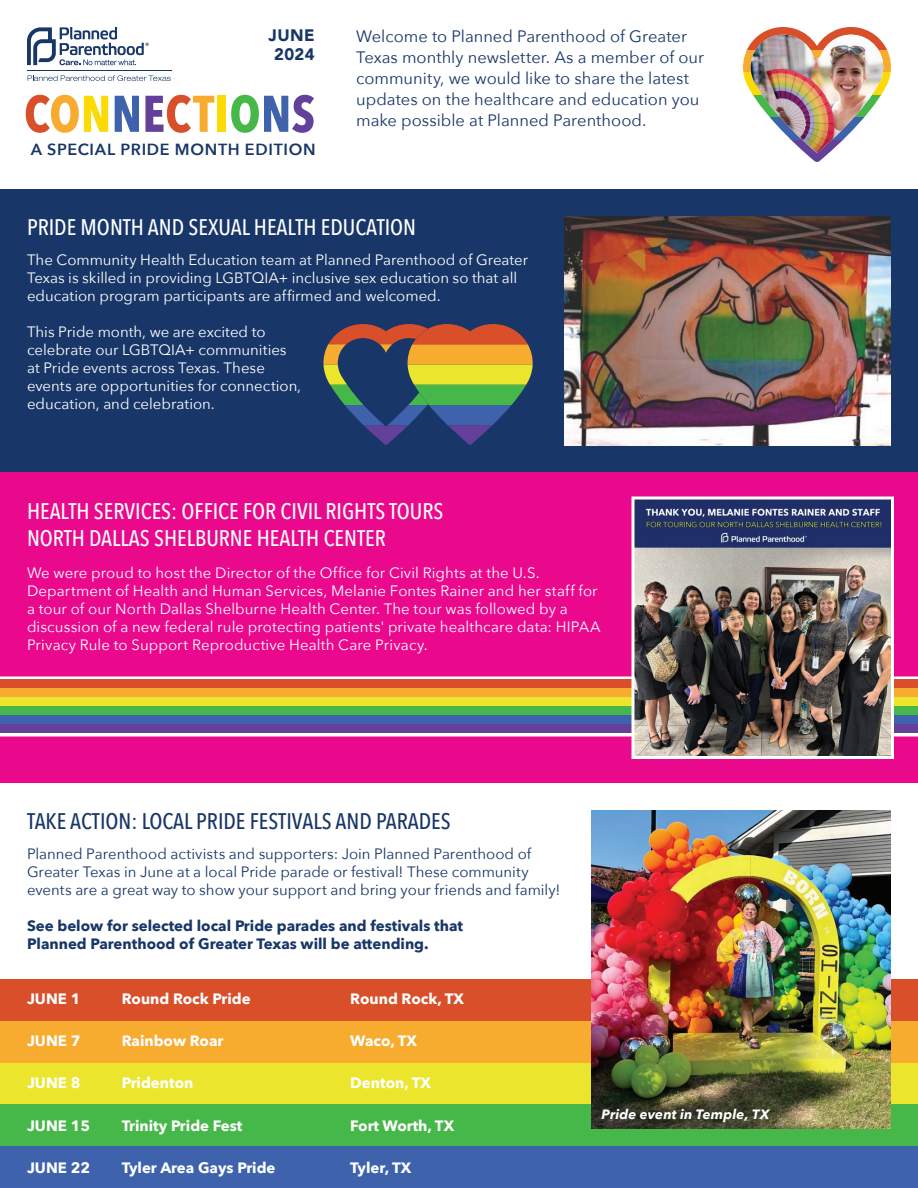
<style>
.page{position:relative;width:918px;height:1188px;background:#fff}
.page>*{position:absolute;margin:0;border:0;box-sizing:border-box;transform-origin:0 0}
.t1{font:700 51px "Avenir Next Condensed";color:#d84f29}
.t2{font:500 22.5px/27px "Avenir Next Condensed";color:#fff}
.t3{font:500 22.5px "Avenir Next Condensed";color:#183667}
.t4{font:900 16.65px/18.8px "Avenir";letter-spacing:.025em;color:#183667;text-align:center}
.t5{font:16.5px/21px "Avenir Next";color:#183667}
.t6{font:600 16.05px "Avenir Next";letter-spacing:.045em;color:#183667}
.t7{font:15px/18px "Avenir Next";letter-spacing:.005em;color:#fff}
.t8{font:15px/18px "Avenir Next";color:#183667}
.t9{font:700 15px "Avenir Next";color:#fff}
.t10{font:700 15px/18px "Avenir Next";color:#183667}
.t11{font:italic 700 13.5px "Avenir Next";letter-spacing:.01em;color:#fff}
.s1{color:#f7ab2f}
.s2{color:#fbda05}
.s3{color:#3f62ad}
.s4{color:#634099}
.s5{color:#46b749}
</style>
<div class="page">
<div style="left:0;top:189px;width:918px;height:283px;background:#183667"></div>
<hr style="left:27px;top:70px;width:145px;height:1px;background:#183667">
<svg style="left:27px;top:27px;width:122px;height:38px"></svg>
<svg style="left:28px;top:75px;width:143px;height:6px"></svg>
<div style="left:0;top:472px;width:918px;height:311px;background:#ea098c"></div>
<svg style="left:805px;top:153px;width:24px;height:9px"></svg>
<svg style="left:743px;top:72px;width:148px;height:15px"></svg>
<svg style="left:743px;top:49px;width:148px;height:23px"></svg>
<svg style="left:747px;top:27px;width:128px;height:22px"></svg>
<img style="left:748px;top:35px;width:140px;height:118px">
<img style="left:564px;top:216px;width:327px;height:230px">
<svg style="left:323px;top:324px;width:210px;height:122px"></svg>
<div style="left:0;top:1146px;width:918px;height:42px;background:#3f62ad"></div>
<div style="left:0;top:1104px;width:918px;height:42px;background:#46b749"></div>
<div style="left:0;top:1062px;width:918px;height:42px;background:#ebe62d"></div>
<div style="left:0;top:1021px;width:918px;height:41px;background:#f7ab2f"></div>
<div style="left:0;top:979px;width:918px;height:42px;background:#d84f29"></div>
<img style="left:592px;top:810px;width:299px;height:318px">
<svg style="left:0;top:676px;width:918px;height:60px;background:#f6cdd1"></svg>
<div style="left:0;top:724px;width:918px;height:10px;background:#634099"></div>
<div style="left:0;top:716px;width:918px;height:8px;background:#3f62ad"></div>
<div style="left:0;top:706px;width:918px;height:10px;background:#46b749"></div>
<div style="left:0;top:698px;width:918px;height:8px;background:#ebe62d"></div>
<div style="left:0;top:688px;width:918px;height:10px;background:#f7ab2f"></div>
<div style="left:0;top:680px;width:918px;height:8px;background:#d84f29"></div>
<img style="left:632px;top:496px;width:262px;height:263px">
<p class="t4" style="left:269px;top:26px;width:48px">JUNE<br>2024</p>
<p class="t5" style="left:356px;top:25px;width:349px">Welcome to Planned Parenthood of Greater Texas monthly newsletter. As a member of our community, we would like to share the latest updates on the healthcare and education you make possible at Planned Parenthood.</p>
<p class="t6" style="left:31px;top:136px;width:287px">A SPECIAL PRIDE MONTH EDITION</p>
<h1 class="t1" style="left:24px;top:83px;width:293px">C<span class="s1">O</span><span class="s2">N</span><span class="s3">N</span><span class="s4">E</span>C<span class="s1">T</span><span class="s2">I</span><span class="s5">O</span><span class="s3">N</span><span class="s4">S</span></h1>
<h2 class="t2" style="left:27px;top:214px;width:391px">PRIDE MONTH AND SEXUAL HEALTH EDUCATION</h2>
<p class="t7" style="left:27px;top:250px;width:503px">The Community Health Education team at Planned Parenthood of Greater<br>Texas is skilled in providing LGBTQIA+ inclusive sex education so that all education program participants are affirmed and welcomed.</p>
<p class="t7" style="left:27px;top:322px;width:276px">This Pride month, we are excited to celebrate our LGBTQIA+ communities at Pride events across Texas. These events are opportunities for connection, education, and celebration.</p>
<h2 class="t2" style="left:27px;top:497px;width:418px">HEALTH SERVICES: OFFICE FOR CIVIL RIGHTS TOURS<br>NORTH DALLAS SHELBURNE HEALTH CENTER</h2>
<p class="t7" style="left:27px;top:563px;width:575px">We were proud to host the Director of the Office for Civil Rights at the U.S.<br>Department of Health and Human Services, Melanie Fontes Rainer and her staff for a tour of our North Dallas Shelburne Health Center. The tour was followed by a discussion of a new federal rule protecting patients' private healthcare data: HIPAA Privacy Rule to Support Reproductive Health Care Privacy.</p>
<h2 class="t3" style="left:27px;top:808px;width:425px">TAKE ACTION: LOCAL PRIDE FESTIVALS AND PARADES</h2>
<p class="t8" style="left:27px;top:844px;width:535px">Planned Parenthood activists and supporters: Join Planned Parenthood of<br>Greater Texas in June at a local Pride parade or festival! These community events are a great way to show your support and bring your friends and family!</p>
<p class="t10" style="left:27px;top:916px;width:438px">See below for selected local Pride parades and festivals that<br>Planned Parenthood of Greater Texas will be attending.</p>
<p class="t9" style="left:27px;top:986px;width:55px">JUNE 1</p>
<p class="t9" style="left:122px;top:986px;width:130px">Round Rock Pride</p>
<p class="t9" style="left:350px;top:986px;width:115px">Round Rock, TX</p>
<p class="t9" style="left:27px;top:1028px;width:55px">JUNE 7</p>
<p class="t9" style="left:122px;top:1028px;width:103px">Rainbow Roar</p>
<p class="t9" style="left:350px;top:1028px;width:68px">Waco, TX</p>
<p class="t9" style="left:27px;top:1070px;width:55px">JUNE 8</p>
<p class="t9" style="left:122px;top:1070px;width:73px">Pridenton</p>
<p class="t9" style="left:350px;top:1070px;width:82px">Denton, TX</p>
<p class="t9" style="left:27px;top:1112px;width:65px">JUNE 15</p>
<p class="t9" style="left:122px;top:1112px;width:122px">Trinity Pride Fest</p>
<p class="t9" style="left:350px;top:1112px;width:105px">Fort Worth, TX</p>
<p class="t9" style="left:27px;top:1155px;width:65px">JUNE 22</p>
<p class="t9" style="left:122px;top:1155px;width:155px">Tyler Area Gays Pride</p>
<p class="t9" style="left:350px;top:1155px;width:63px">Tyler, TX</p>
<p class="t11" style="left:602px;top:1103px;width:169px">Pride event in Temple, TX</p>
</div>
